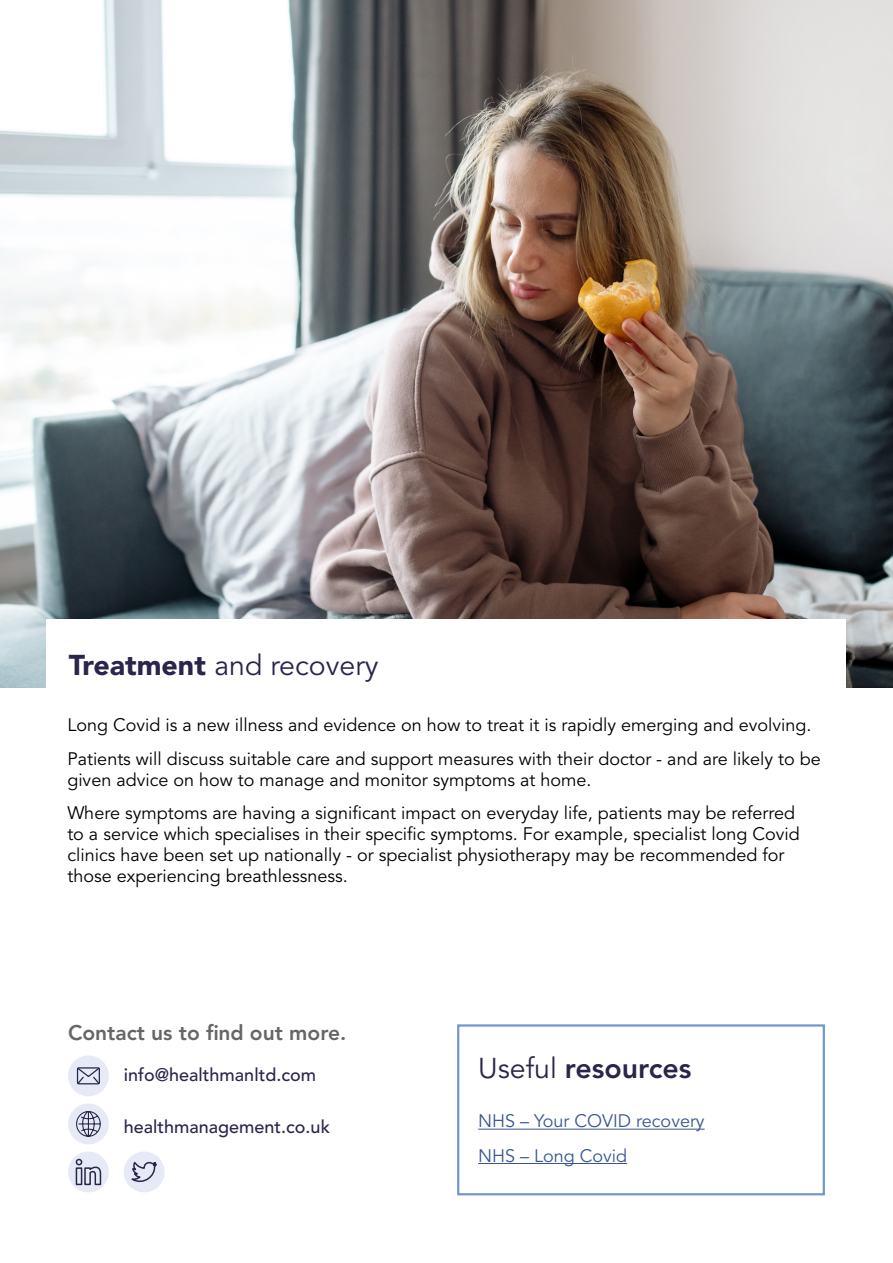
<style>
.page{position:relative;width:893px;height:1263px;background:#fff}
.page>*{position:absolute;margin:0;border:0;box-sizing:border-box;transform-origin:0 0}
.Sub-Heading{font:28.5px "Avenir LT Pro";color:#2b254b}
.Sub-Heading-2{font:800 28.5px "Avenir LT Pro";color:#2b254b}
.Text_black{font:800 21px "Avenir LT Pro";color:#666}
.text_black{font:18px/21px "Avenir LT Pro";color:#000}
.Text_black-2{font:500 18px "Avenir LT Pro";color:#2b254b}
.text_black-2{font:18px "Avenir LT Pro";color:#395791}
.s1{font-weight:900}
.s2{font-weight:400}
</style>
<div class="page">
<img style="left:0;top:0;width:893px;height:687px">
<div style="left:47px;top:619px;width:799px;height:343px;background:#fff"></div>
<div style="left:457px;top:1024px;width:368px;height:171px;background:#fff;border:2px solid #7098cf"></div>
<hr style="left:478px;top:1129px;width:227px;height:1px;background:#395791">
<hr style="left:478px;top:1163px;width:149px;height:1px;background:#395791">
<div style="left:68px;top:1055px;width:41px;height:41px;background:#e5eaf6;border-radius:50%"></div>
<div style="left:68px;top:1103px;width:41px;height:41px;background:#e5eaf6;border-radius:50%"></div>
<svg style="left:76px;top:1067px;width:24px;height:18px"></svg>
<svg style="left:76px;top:1111px;width:25px;height:26px"></svg>
<div style="left:68px;top:1151px;width:41px;height:41px;background:#e5eaf6;border-radius:50%"></div>
<div style="left:124px;top:1151px;width:41px;height:41px;background:#e5eaf6;border-radius:50%"></div>
<svg style="left:125px;top:1161px;width:32px;height:25px"></svg>
<svg style="left:75px;top:1158px;width:27px;height:28px"></svg>
<p class="Sub-Heading" style="left:69px;top:648px;width:311px"><span class="s1">Treatment</span> and recovery</p>
<p class="text_black" style="left:67px;top:714px;width:746px">Long Covid is a new illness and evidence on how to treat it is rapidly emerging and evolving.</p>
<p class="text_black" style="left:67px;top:748px;width:755px">Patients will discuss suitable care and support measures with their doctor - and are likely to be given advice on how to manage and monitor symptoms at home.</p>
<p class="text_black" style="left:67px;top:803px;width:734px">Where symptoms are having a significant impact on everyday life, patients may be referred to a service which specialises in their specific symptoms. For example, specialist long Covid clinics have been set up nationally - or specialist physiotherapy may be recommended for those experiencing breathlessness.</p>
<p class="Text_black" style="left:68px;top:1020px;width:280px">Contact us to find out more.</p>
<p class="Text_black-2" style="left:124px;top:1064px;width:194px">info@healthmanltd.com</p>
<p class="Text_black-2" style="left:124px;top:1115px;width:208px">healthmanagement.co.uk</p>
<p class="Sub-Heading-2" style="left:478px;top:1051px;width:215px"><span class="s2">Useful</span> resources</p>
<p class="text_black-2" style="left:478px;top:1110px;width:228px">NHS – Your COVID recovery</p>
<p class="text_black-2" style="left:478px;top:1145px;width:151px">NHS – Long Covid</p>
</div>
